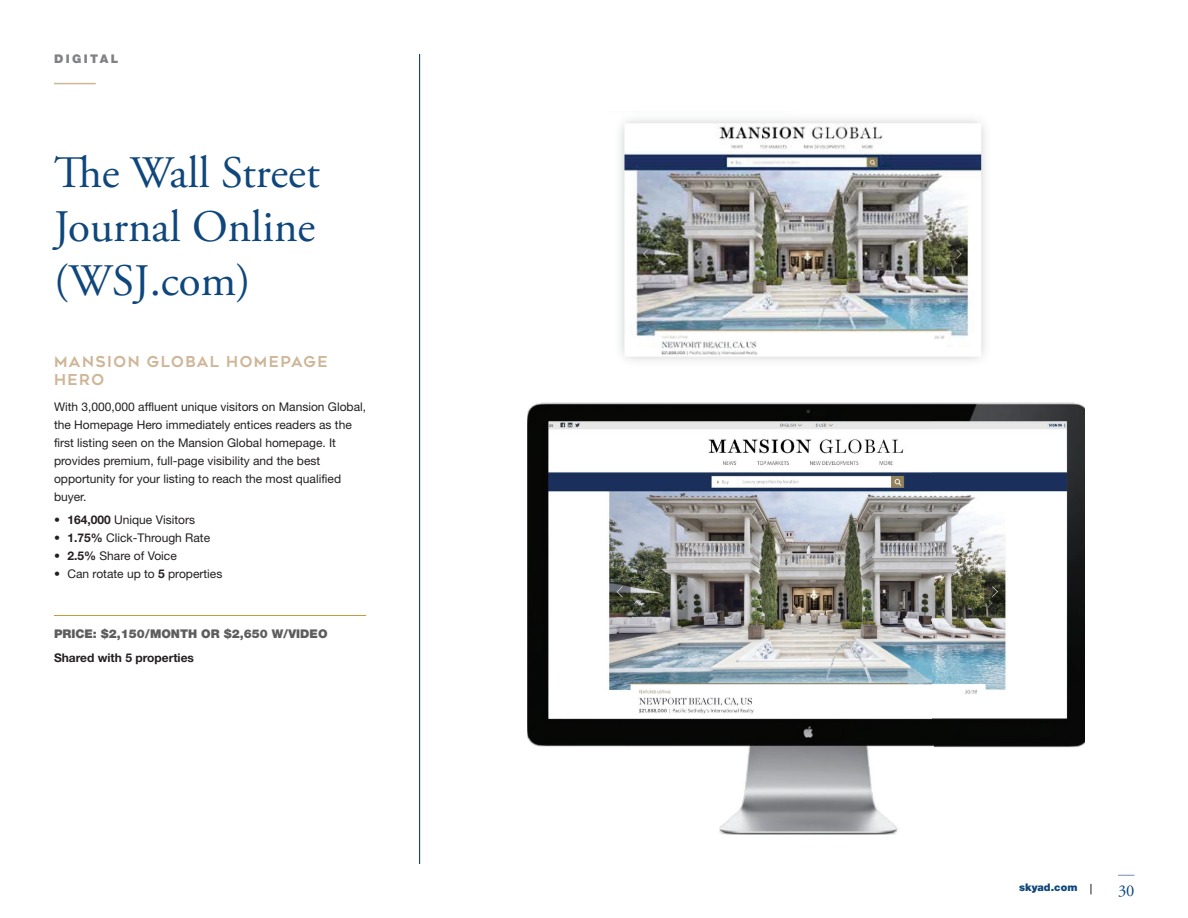
<style>
.page{position:relative;width:1188px;height:918px;background:#fff}
.page>*{position:absolute;margin:0;border:0;box-sizing:border-box;transform-origin:0 0}
.t1{font:45px/54px "Adobe Garamond Pro";color:#0f477c;text-align:justify}
.t2{font:16.5px "Adobe Garamond Pro";color:#0f477c}
.t3{font:700 15px/18px "Geometos Neue";letter-spacing:.1em;color:#ceb698}
.t4{font:12px/18px "Helvetica Neue LT Std";color:#231f20}
.t5{font:900 12px "Helvetica Neue LT Std";color:#5d5d5d}
.t6{font:700 12px "Helvetica Neue LT Std";color:#231f20}
.t7{font:900 12px "Helvetica Neue LT Std";letter-spacing:.2em;color:#808285}
.t8{font:900 10.5px "Helvetica Neue LT Std";color:#0f477c}
.s1{font-weight:700}
</style>
<div class="page">
<hr style="left:54px;top:83px;width:42px;height:1px;background:#ceb698">
<svg style="left:1118px;top:875px;width:17px;height:1px"></svg>
<hr style="left:54px;top:615px;width:312px;height:1px;background:#c19b3d">
<hr style="left:419px;top:54px;width:1px;height:810px;background:#00295c">
<img style="left:620px;top:119px;width:366px;height:242px">
<img style="left:527px;top:403px;width:557px;height:431px">
<p class="t7" style="left:54px;top:51px;width:66px">DIGITAL</p>
<h1 class="t1" style="left:54px;top:147px;width:267px">The Wall Street Journal Online (WSJ.com)</h1>
<p class="t3" style="left:54px;top:353px;width:275px">MANSION GLOBAL HOMEPAGE<br>HERO</p>
<p class="t4" style="left:54px;top:398px;width:314px">With 3,000,000 affluent unique visitors on Mansion Global, the Homepage Hero immediately entices readers as the first listing seen on the Mansion Global homepage. It provides premium, full-page visibility and the best opportunity for your listing to reach the most qualified buyer.</p>
<p class="t4" style="left:54px;top:511px;width:143px"><span class="s1">• 164,000</span> Unique Visitors</p>
<p class="t4" style="left:54px;top:529px;width:158px"><span class="s1">• 1.75%</span> Click-Through Rate</p>
<p class="t4" style="left:54px;top:547px;width:124px"><span class="s1">• 2.5%</span> Share of Voice</p>
<p class="t4" style="left:54px;top:565px;width:170px">• Can rotate up to <span class="s1">5</span> properties</p>
<p class="t5" style="left:54px;top:626px;width:275px">PRICE: $2,150/MONTH OR $2,650 W/VIDEO</p>
<p class="t6" style="left:54px;top:651px;width:142px">Shared with 5 properties</p>
<p class="t8" style="left:1019px;top:881px;width:60px">skyad.com</p>
<h2 class="t2" style="left:1118px;top:881px;width:18px">30</h2>
</div>
